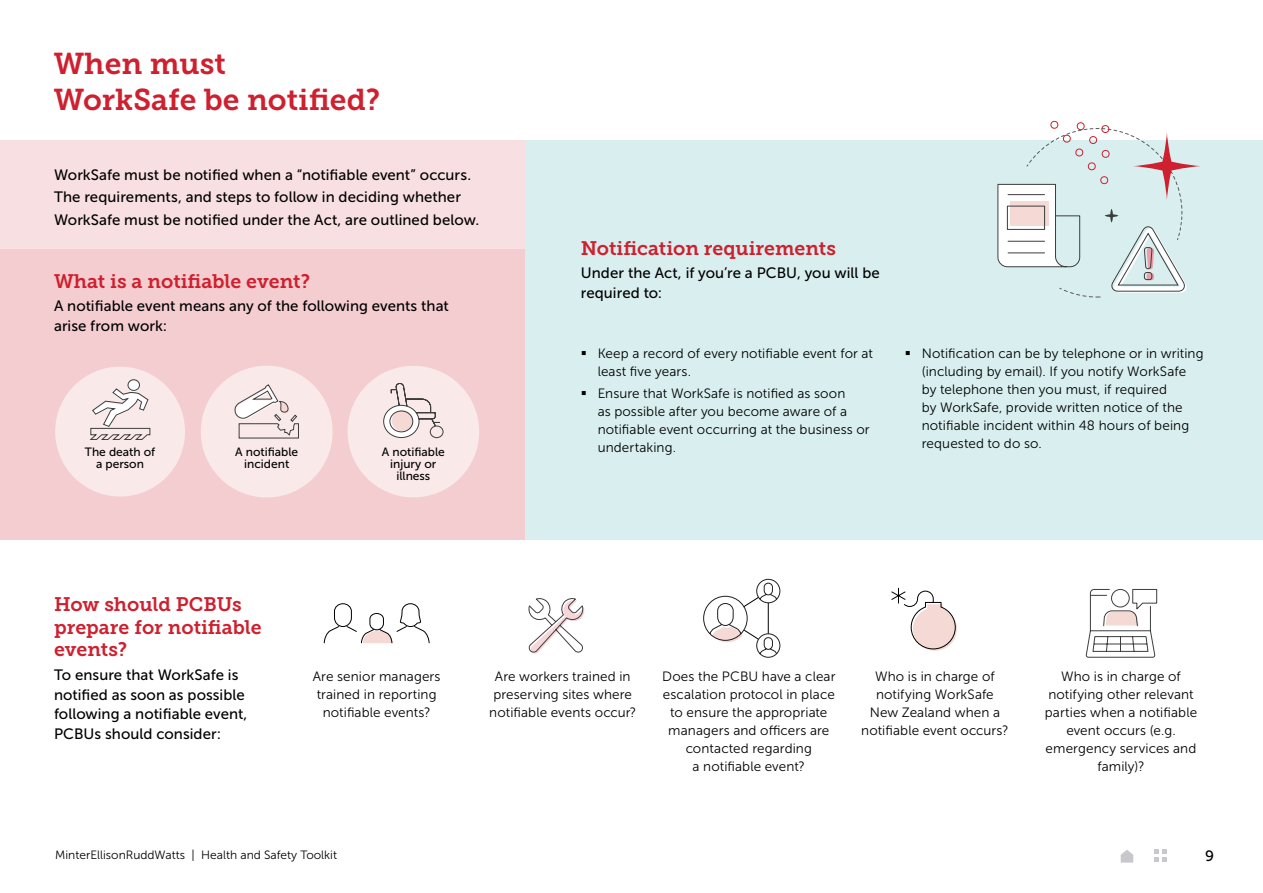
<style>
.page{position:relative;width:1263px;height:893px;background:#fff}
.page>*{position:absolute;margin:0;border:0;box-sizing:border-box;transform-origin:0 0}
.t1{font:30px/36px "Museo Slab 700";color:#ce202f}
.t2{font:19.5px/22.5px "Museo Slab 700";color:#ce202f}
.t3{font:15px/19.5px "Museo Sans 500";letter-spacing:.005em;color:#000}
.t4{font:13.5px/18px "Museo Sans 300";letter-spacing:.005em;color:#000;text-align:center}
.t5{font:12px/12px "Museo Sans 500";color:#000;text-align:center}
.t6{font:12px "Museo Sans 300";color:#000}
</style>
<div class="page">
<svg style="left:1121px;top:850px;width:12px;height:13px"></svg>
<svg style="left:1154px;top:849px;width:13px;height:13px"></svg>
<div style="left:503px;top:140px;width:760px;height:400px;background:#d9efef"></div>
<div style="left:0;top:140px;width:525px;height:121px;background:#f8dfe1"></div>
<div style="left:0;top:249px;width:525px;height:291px;background:#f4cdd0"></div>
<div style="left:347px;top:366px;width:132px;height:131px;background:#fae9e9;border-radius:50%"></div>
<svg style="left:383px;top:383px;width:61px;height:55px"></svg>
<div style="left:55px;top:367px;width:130px;height:130px;background:#fae9e9;border-radius:50%"></div>
<div style="left:201px;top:366px;width:132px;height:131px;background:#fae9e9;border-radius:50%"></div>
<svg style="left:89px;top:379px;width:61px;height:61px"></svg>
<svg style="left:234px;top:384px;width:65px;height:55px"></svg>
<svg style="left:324px;top:603px;width:106px;height:40px"></svg>
<svg style="left:1086px;top:589px;width:71px;height:69px"></svg>
<svg style="left:997px;top:120px;width:204px;height:178px"></svg>
<svg style="left:703px;top:579px;width:77px;height:79px"></svg>
<svg style="left:891px;top:587px;width:66px;height:64px"></svg>
<svg style="left:528px;top:598px;width:57px;height:56px"></svg>
<h1 class="t1" style="left:54px;top:46px;width:328px">When must<br>WorkSafe be notified?</h1>
<p class="t3" style="left:54px;top:163px;width:427px;line-height:22.5px">WorkSafe must be notified when a “notifiable event” occurs.<br>The requirements, and steps to follow in deciding whether<br>WorkSafe must be notified under the Act, are outlined below.</p>
<h2 class="t2" style="left:54px;top:270px;width:258px">What is a notifiable event?</h2>
<p class="t3" style="left:54px;top:297px;width:396px">A notifiable event means any of the following events that arise from work:</p>
<p class="t5" style="left:85px;top:446px;width:72px">The death of a person</p>
<p class="t5" style="left:235px;top:446px;width:65px">A notifiable incident</p>
<p class="t5" style="left:382px;top:446px;width:65px">A notifiable injury or illness</p>
<h2 class="t2" style="left:581px;top:237px;width:257px">Notification requirements</h2>
<p class="t3" style="left:581px;top:263px;width:301px">Under the Act, if you’re a PCBU, you will be required to:</p>
<p class="t4" style="left:598px;top:344px;width:277px;text-align:left">Keep a record of every notifiable event for at least five years.</p>
<p class="t4" style="left:598px;top:385px;width:274px;text-align:left">Ensure that WorkSafe is notified as soon<br>as possible after you become aware of a notifiable event occurring at the business or undertaking.</p>
<p class="t4" style="left:922px;top:344px;width:283px;text-align:left">Notification can be by telephone or in writing (including by email). If you notify WorkSafe by telephone then you must, if required<br>by WorkSafe, provide written notice of the notifiable incident within 48 hours of being requested to do so.</p>
<h2 class="t2" style="left:54px;top:593px;width:209px">How should PCBUs prepare for notifiable events?</h2>
<p class="t3" style="left:54px;top:665px;width:195px">To ensure that WorkSafe is notified as soon as possible following a notifiable event,<br>PCBUs should consider:</p>
<p class="t4" style="left:313px;top:667px;width:129px">Are senior managers trained in reporting notifiable events?</p>
<p class="t4" style="left:489px;top:667px;width:148px">Are workers trained in preserving sites where notifiable events occur?</p>
<p class="t4" style="left:662px;top:667px;width:175px">Does the PCBU have a clear escalation protocol in place to ensure the appropriate managers and officers are contacted regarding<br>a notifiable event?</p>
<p class="t4" style="left:861px;top:667px;width:149px">Who is in charge of notifying WorkSafe<br>New Zealand when a notifiable event occurs?</p>
<p class="t4" style="left:1045px;top:667px;width:154px">Who is in charge of notifying other relevant parties when a notifiable event occurs (e.g. emergency services and family)?</p>
<p class="t6" style="left:55px;top:848px;width:283px">MinterEllisonRuddWatts | Health and Safety Toolkit</p>
<p class="t3" style="left:1205px;top:846px;width:10px">9</p>
</div>
